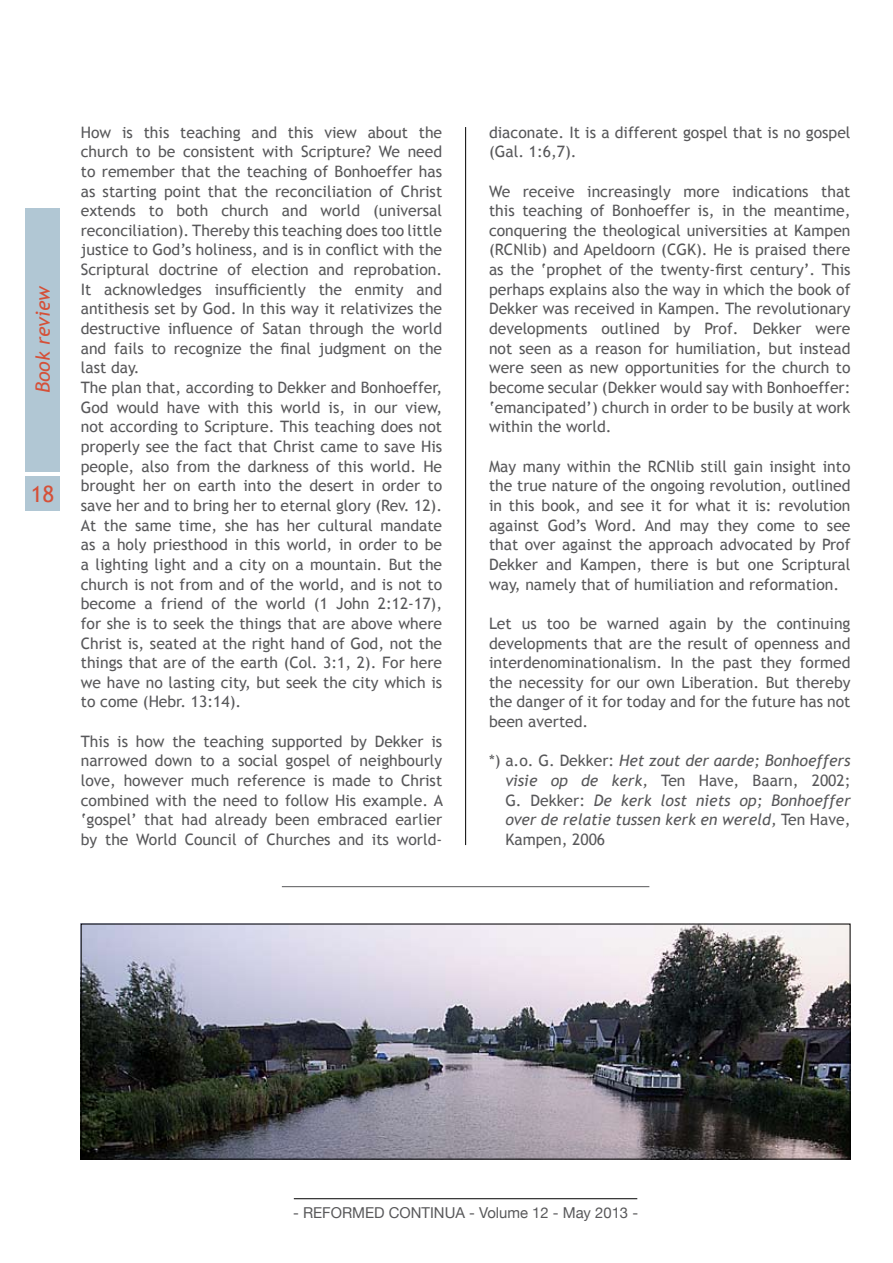
<style>
.page{position:relative;width:893px;height:1263px;background:#fff}
.page>*{position:absolute;margin:0;border:0;box-sizing:border-box;transform-origin:0 0}
.t1{font:22.5px "Trebuchet MS";color:#d55038}
.t2{font:italic 19.5px "Trebuchet MS";color:#d55038}
.t3{font:15.75px/19.6px "Trebuchet MS";color:#58585a;text-align:justify}
.t4{font:italic 15.75px/19.6px "Trebuchet MS";color:#58585a;text-align:justify}
.t5{font:15px "Helvetica Neue";color:#58585a}
.s1{font-style:normal}
</style>
<div class="page">
<hr style="left:465px;top:127px;width:1px;height:718px;background:#000">
<img style="left:83px;top:926px;width:765px;height:231px">
<div style="left:81px;top:924px;width:769px;height:235px;border:1px solid #000"></div>
<hr style="left:282px;top:886px;width:367px;height:1px;background:#58585a">
<hr style="left:294px;top:1198px;width:343px;height:1px;background:#000">
<div style="left:26px;top:477px;width:34px;height:34px;background:#b1c7d4"></div>
<div style="left:26px;top:208px;width:34px;height:264px;background:#b1c7d4"></div>
<p class="t2" style="left:31px;top:393px;width:109px;rotate:-90deg">Book review</p>
<h1 class="t1" style="left:31px;top:481px;width:25px">18</h1>
<p class="t3" style="left:81px;top:122px;width:363px;text-align:left">How is this teaching and this view about the church to be consistent with Scripture? We need to remember that the teaching of Bonhoeffer has as starting point that the reconciliation of Christ extends to both church and world (universal reconciliation). Thereby this teaching does too little justice to God’s holiness, and is in conflict with the Scriptural doctrine of election and reprobation.<br>It acknowledges insufficiently the enmity and antithesis set by God. In this way it relativizes the destructive influence of Satan through the world and fails to recognize the final judgment on the last day.<br>The plan that, according to Dekker and Bonhoeffer, God would have with this world is, in our view, not according to Scripture. This teaching does not properly see the fact that Christ came to save His people, also from the darkness of this world. He brought her on earth into the desert in order to save her and to bring her to eternal glory (Rev. 12).<br>At the same time, she has her cultural mandate as a holy priesthood in this world, in order to be a lighting light and a city on a mountain. But the church is not from and of the world, and is not to become a friend of the world (1 John 2:12-17), for she is to seek the things that are above where Christ is, seated at the right hand of God, not the things that are of the earth (Col. 3:1, 2). For here we have no lasting city, but seek the city which is to come (Hebr. 13:14).</p>
<p class="t3" style="left:81px;top:732px;width:364px">This is how the teaching supported by Dekker is narrowed down to a social gospel of neighbourly love, however much reference is made to Christ combined with the need to follow His example. A ‘gospel’ that had already been embraced earlier by the World Council of Churches and its world-</p>
<p class="t3" style="left:489px;top:122px;width:363px">diaconate. It is a different gospel that is no gospel (Gal. 1:6,7).</p>
<p class="t3" style="left:489px;top:181px;width:363px">We receive increasingly more indications that this teaching of Bonhoeffer is, in the meantime, conquering the theological universities at Kampen (RCNlib) and Apeldoorn (CGK). He is praised there as the ‘prophet of the twenty-first century’. This perhaps explains also the way in which the book of Dekker was received in Kampen. The revolutionary developments outlined by Prof. Dekker were not seen as a reason for humiliation, but instead were seen as new opportunities for the church to become secular (Dekker would say with Bonhoeffer: ‘emancipated’) church in order to be busily at work within the world.</p>
<p class="t3" style="left:489px;top:456px;width:363px">May many within the RCNlib still gain insight into the true nature of the ongoing revolution, outlined in this book, and see it for what it is: revolution against God’s Word. And may they come to see that over against the approach advocated by Prof Dekker and Kampen, there is but one Scriptural way, namely that of humiliation and reformation.</p>
<p class="t3" style="left:489px;top:614px;width:363px">Let us too be warned again by the continuing developments that are the result of openness and interdenominationalism. In the past they formed the necessity for our own Liberation. But thereby the danger of it for today and for the future has not been averted.</p>
<p class="t4" style="left:505px;top:751px;width:347px;text-indent:-16px"><span class="s1">*) a.o. G. Dekker:</span> Het zout der aarde; Bonhoeffers visie op de kerk, <span class="s1">Ten Have, Baarn, 2002; G. Dekker:</span> De kerk lost niets op; Bonhoeffer over de relatie tussen kerk en wereld, <span class="s1">Ten Have, Kampen, 2006</span></p>
<p class="t5" style="left:293px;top:1204px;width:346px">- REFORMED CONTINUA - Volume 12 - May 2013 -</p>
</div>
